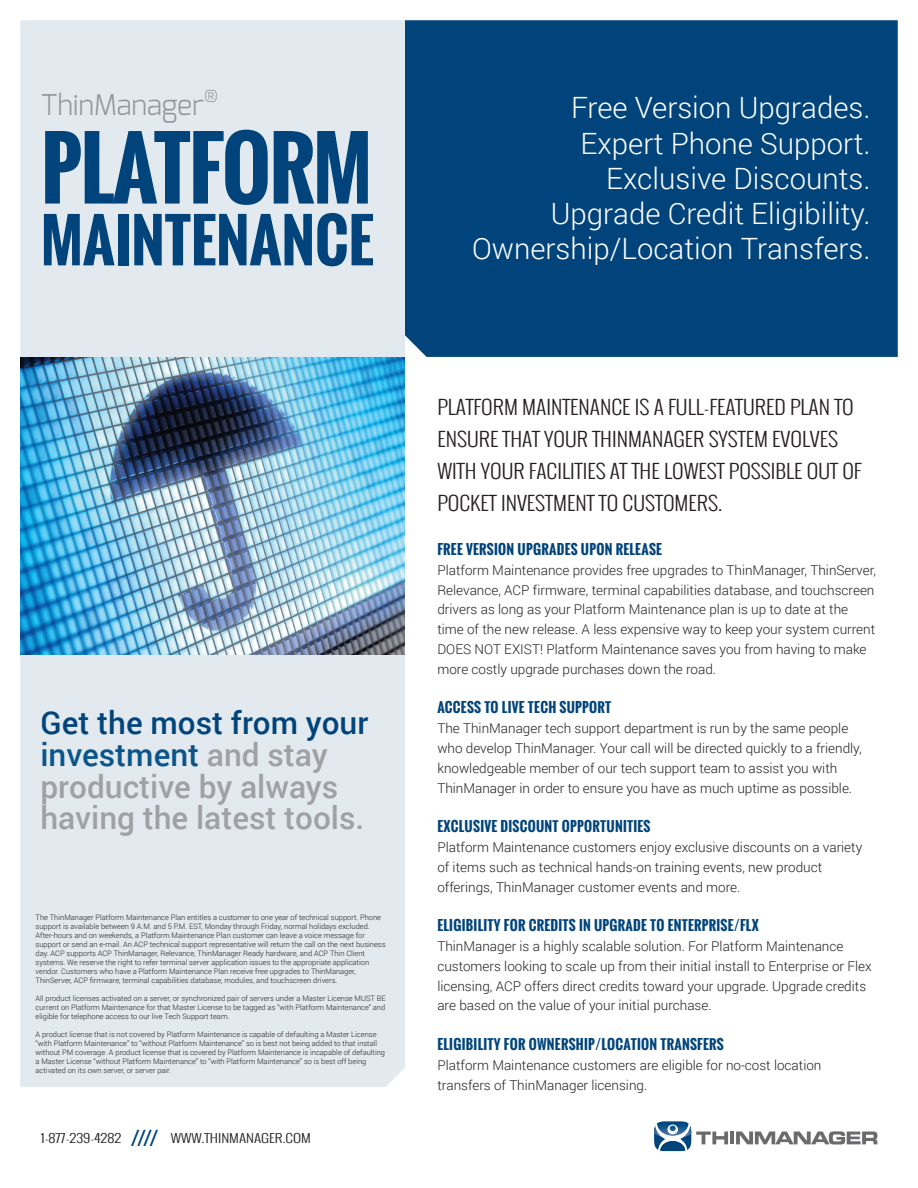
<style>
.page{position:relative;width:918px;height:1188px;background:#fff}
.page>*{position:absolute;margin:0;border:0;box-sizing:border-box;transform-origin:0 0}
.copy_cutsheet{font:700 82.5px "Oswald";letter-spacing:-.02em;color:#00447b}
.copy_cutsheet-2{font:700 58.5px "Oswald";color:#00447b}
.copy_cutsheet-3{font:500 31.5px/31.8px "Roboto";color:#a0a1a5}
.copy_cutsheet-4{font:300 29.4px "Roboto";color:#fff}
.copy_cutsheet-5{font:300 28.5px "Exo";color:#939598}
.copy_cutsheet-6{font:300 19.5px/31.8px "Oswald";color:#231f20;scale:1.1 1}
.copy_cutsheet-7{font:300 13.5px/19.8px "Roboto";color:#231f20}
.copy_cutsheet-8{font:700 13.5px "Oswald";letter-spacing:.02em;color:#00447b}
.t1{font:300 12px "Oswald";color:#231f20;scale:1.25 1}
.copy_cutsheet-9{font:300 7.5px/9px "Roboto";color:#231f20}
.s1{color:#00447b}
.s2{color:#0a558a}
.s3{font-weight:700;font-size:18px;color:#00447b}
</style>
<div class="page">
<div style="left:20px;top:20px;width:385px;height:1067px;background:#e2e9ef"></div>
<div style="left:405px;top:20px;width:493px;height:337px;background:#00447b"></div>
<hr style="left:730px;top:1132px;width:4px;height:12px;background:#6b6b6e">
<svg style="left:736px;top:1131px;width:141px;height:14px"></svg>
<svg style="left:654px;top:1122px;width:74px;height:29px"></svg>
<img style="left:20px;top:357px;width:385px;height:298px">
<p class="copy_cutsheet-5" style="left:41px;top:88px;width:179px">ThinManager<sup>®</sup></p>
<p class="copy_cutsheet" style="left:41px;top:108px;width:333px">PLATFORM</p>
<p class="copy_cutsheet-2" style="left:41px;top:197px;width:334px">MAINTENANCE</p>
<p class="copy_cutsheet-4" style="left:571px;top:91px;width:301px">Free Version Upgrades.</p>
<p class="copy_cutsheet-4" style="left:581px;top:126px;width:291px">Expert Phone Support.</p>
<p class="copy_cutsheet-4" style="left:606px;top:162px;width:266px">Exclusive Discounts.</p>
<p class="copy_cutsheet-4" style="left:551px;top:197px;width:321px">Upgrade Credit Eligibility.</p>
<p class="copy_cutsheet-4" style="left:472px;top:232px;width:400px">Ownership/Location Transfers.</p>
<p class="copy_cutsheet-3" style="left:40px;top:707px;width:329px"><span class="s1">Get the most from your </span><span class="s2">investment</span> and stay productive by always having the latest tools.</p>
<p class="copy_cutsheet-9" style="left:36px;top:912px;width:352px">The ThinManager Platform Maintenance Plan entitles a customer to one year of technical support. Phone support is available between 9 A.M. and 5 P.M. EST, Monday through Friday, normal holidays excluded.<br>After-hours and on weekends, a Platform Maintenance Plan customer can leave a voice message for support or send an e-mail. An ACP technical support representative will return the call on the next business day. ACP supports ACP ThinManager, Relevance, ThinManager Ready hardware, and ACP Thin Client systems. We reserve the right to refer terminal server application issues to the appropriate application vendor. Customers who have a Platform Maintenance Plan receive free upgrades to ThinManager, ThinServer, ACP firmware, terminal capabilities database, modules, and touchscreen drivers.</p>
<p class="copy_cutsheet-9" style="left:36px;top:993px;width:352px;text-align:justify">All product licenses activated on a server, or synchronized pair of servers under a Master License MUST BE current on Platform Maintenance for that Master License to be tagged as “with Platform Maintenance” and eligible for telephone access to our live Tech Support team.</p>
<p class="copy_cutsheet-9" style="left:36px;top:1029px;width:351px">A product license that is not covered by Platform Maintenance is capable of defaulting a Master License “with Platform Maintenance” to “without Platform Maintenance” so is best not being added to that install without PM coverage. A product license that is covered by Platform Maintenance is incapable of defaulting a Master License “without Platform Maintenance” to “with Platform Maintenance” so is best off being activated on its own server, or server pair.</p>
<h3 class="t1" style="left:41px;top:1130px;width:218px">1-877-239-4282 <span class="s3">////</span> WWW.THINMANAGER.COM</h3>
<p class="copy_cutsheet-6" style="left:437px;top:390px;width:387px">PLATFORM MAINTENANCE IS A FULL-FEATURED PLAN TO ENSURE THAT YOUR THINMANAGER SYSTEM EVOLVES WITH YOUR FACILITIES AT THE LOWEST POSSIBLE OUT OF POCKET INVESTMENT TO CUSTOMERS.</p>
<p class="copy_cutsheet-8" style="left:437px;top:539px;width:226px">FREE VERSION UPGRADES UPON RELEASE</p>
<p class="copy_cutsheet-7" style="left:437px;top:560px;width:440px">Platform Maintenance provides free upgrades to ThinManager, ThinServer, Relevance, ACP firmware, terminal capabilities database, and touchscreen drivers as long as your Platform Maintenance plan is up to date at the time of the new release. A less expensive way to keep your system current DOES NOT EXIST! Platform Maintenance saves you from having to make more costly upgrade purchases down the road.</p>
<p class="copy_cutsheet-8" style="left:437px;top:698px;width:175px">ACCESS TO LIVE TECH SUPPORT</p>
<p class="copy_cutsheet-7" style="left:437px;top:719px;width:426px">The ThinManager tech support department is run by the same people who develop ThinManager. Your call will be directed quickly to a friendly, knowledgeable member of our tech support team to assist you with ThinManager in order to ensure you have as much uptime as possible.</p>
<p class="copy_cutsheet-8" style="left:437px;top:816px;width:215px">EXCLUSIVE DISCOUNT OPPORTUNITIES</p>
<p class="copy_cutsheet-7" style="left:437px;top:837px;width:426px">Platform Maintenance customers enjoy exclusive discounts on a variety of items such as technical hands-on training events, new product offerings, ThinManager customer events and more.</p>
<p class="copy_cutsheet-8" style="left:437px;top:915px;width:323px">ELIGIBILITY FOR CREDITS IN UPGRADE TO ENTERPRISE/FLX</p>
<p class="copy_cutsheet-7" style="left:437px;top:936px;width:436px">ThinManager is a highly scalable solution. For Platform Maintenance customers looking to scale up from their initial install to Enterprise or Flex licensing, ACP offers direct credits toward your upgrade. Upgrade credits are based on the value of your initial purchase.</p>
<p class="copy_cutsheet-8" style="left:437px;top:1034px;width:288px">ELIGIBILITY FOR OWNERSHIP/LOCATION TRANSFERS</p>
<p class="copy_cutsheet-7" style="left:437px;top:1055px;width:386px">Platform Maintenance customers are eligible for no-cost location transfers of ThinManager licensing.</p>
</div>
